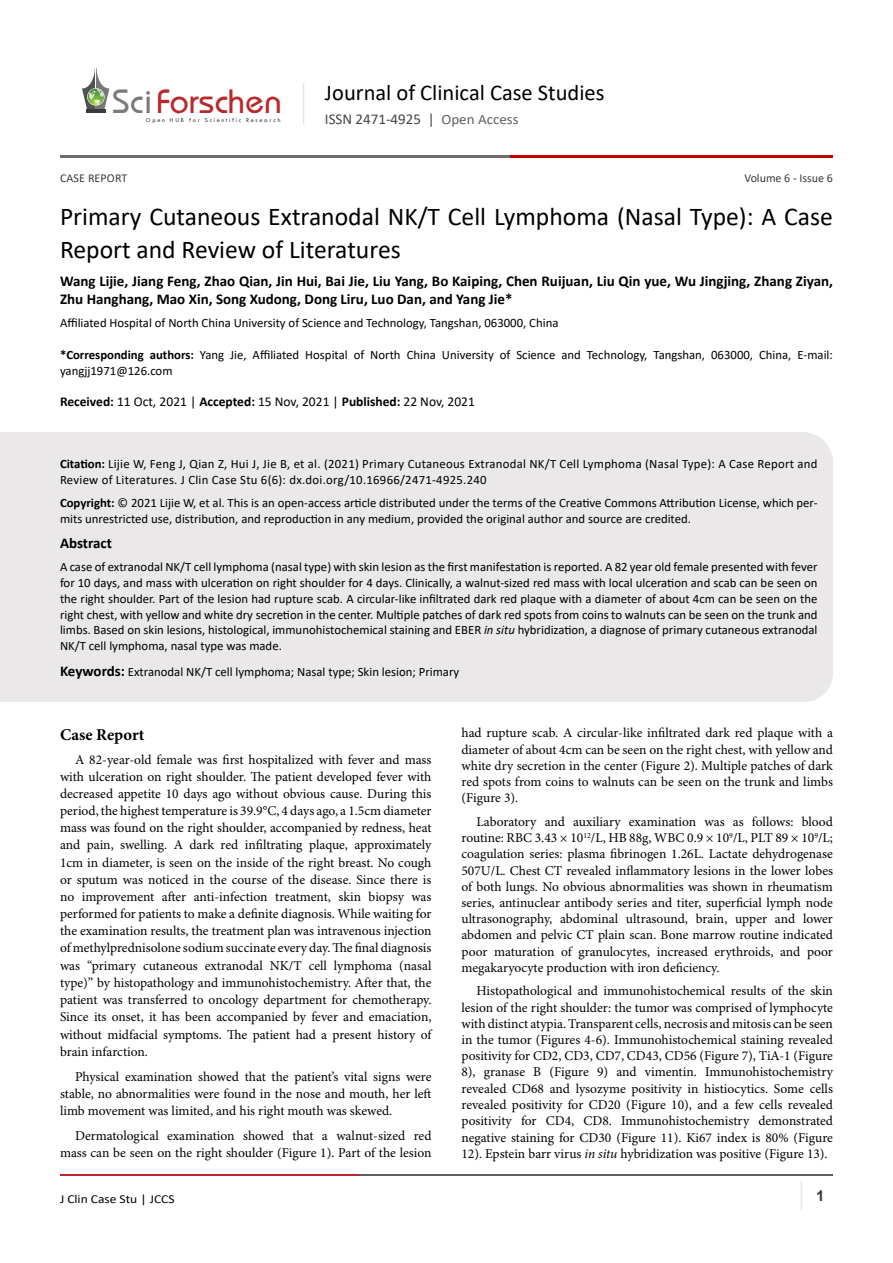
<style>
.page{position:relative;width:893px;height:1263px;background:#fff}
.page>*{position:absolute;margin:0;border:0;box-sizing:border-box;transform-origin:0 0}
.t1{font:35.1px "Opal";color:#b8292c}
.t2{font:25.65px/33px "Calibri";color:#000}
.t3{font:22.5px "Calibri";color:#000}
.heading_1{font:700 16.5px "Minion Pro";letter-spacing:.005em;color:#000}
.t4{font:700 15px/18px "Calibri";color:#000}
.t5{font:15px "Calibri";color:#474646}
.t6{font:700 15px "Arial";color:#3c3a3b}
.t7{font:13.5px/16.2px "Minion Pro";color:#000;text-align:justify}
.t8{font:13.5px "Calibri";color:#000}
.t9{font:12.75px/15.8px "Calibri";color:#000}
.t10{font:12.75px/15.8px "Calibri";letter-spacing:.02em;color:#000}
.t11{font:12.15px "Calibri";color:#000;scale:1.11 1}
.t12{font:12px "Calibri";color:#3c3a3b}
.t13{font:6.15px "Tw Cen";letter-spacing:.28em;color:#3a3a3a}
.s1{color:#7a7a7b}
.s2{font-size:14.25px;color:#605f5f}
.s3{font-weight:700}
.s4{font-style:italic}
.s5{font-weight:700;font-size:15px}
</style>
<div class="page">
<hr style="left:86px;top:109px;width:19px;height:4px;background:#3a3a3a">
<svg style="left:82px;top:68px;width:27px;height:41px"></svg>
<hr style="left:303px;top:83px;width:1px;height:41px;background:#e4e5e9">
<hr style="left:800px;top:1181px;width:2px;height:29px;background:#eae8e8">
<hr style="left:60px;top:1174px;width:300px;height:2px;background:#b9282c">
<hr style="left:359px;top:1174px;width:474px;height:2px;background:#5d5e60">
<hr style="left:60px;top:155px;width:535px;height:2px;background:#6e6d6d">
<hr style="left:511px;top:155px;width:322px;height:2px;background:#ca0000">
<div style="left:0;top:432px;width:833px;height:270px;background:#eae8e8"></div>
<h1 class="t1" style="left:113px;top:80px;width:171px"><span class="s1">Sci</span>Forschen</h1>
<p class="t13" style="left:146px;top:116px;width:136px">Open HUB for Scientific Research</p>
<h3 class="t3" style="left:325px;top:77px;width:281px">Journal of Clinical Case Studies</h3>
<p class="t5" style="left:325px;top:109px;width:195px">ISSN 2471-4925 | <span class="s2">Open Access</span></p>
<p class="t12" style="left:744px;top:170px;width:90px">Volume 6 - Issue 6</p>
<p class="t12" style="left:60px;top:170px;width:69px">CASE REPORT</p>
<p class="t2" style="left:60px;top:199px;width:774px">Primary Cutaneous Extranodal NK/T Cell Lymphoma (Nasal Type): A Case<br>Report and Review of Literatures</p>
<p class="t4" style="left:60px;top:272px;width:774px">Wang Lijie, Jiang Feng, Zhao Qian, Jin Hui, Bai Jie, Liu Yang, Bo Kaiping, Chen Ruijuan, Liu Qin yue, Wu Jingjing, Zhang Ziyan,<br>Zhu Hanghang, Mao Xin, Song Xudong, Dong Liru, Luo Dan, and Yang Jie*</p>
<p class="t9" style="left:60px;top:315px;width:500px">Affiliated Hospital of North China University of Science and Technology, Tangshan, 063000, China</p>
<p class="t9" style="left:60px;top:346px;width:774px"><span class="s3">*Corresponding authors:</span> Yang Jie, Affiliated Hospital of North China University of Science and Technology, Tangshan, 063000, China, E-mail: yangjj1971@126.com</p>
<p class="t8" style="left:60px;top:392px;width:416px"><span class="s3">Received:</span> 11 Oct, 2021 | <span class="s3">Accepted:</span> 15 Nov, 2021 | <span class="s3">Published:</span> 22 Nov, 2021</p>
<p class="t10" style="left:60px;top:455px;width:759px"><span class="s3">Citation:</span> Lijie W, Feng J, Qian Z, Hui J, Jie B, et al. (2021) Primary Cutaneous Extranodal NK/T Cell Lymphoma (Nasal Type): A Case Report and<br>Review of Literatures. J Clin Case Stu 6(6): dx.doi.org/10.16966/2471-4925.240</p>
<p class="t9" style="left:60px;top:494px;width:759px"><span class="s3">Copyright:</span> © 2021 Lijie W, et al. This is an open-access article distributed under the terms of the Creative Commons Attribution License, which per&shy;mits unrestricted use, distribution, and reproduction in any medium, provided the original author and source are credited.</p>
<p class="t4" style="left:60px;top:534px;width:53px">Abstract</p>
<p class="t9" style="left:60px;top:559px;width:759px;text-align:justify">A case of extranodal NK/T cell lymphoma (nasal type) with skin lesion as the first manifestation is reported. A 82 year old female presented with fever for 10 days, and mass with ulceration on right shoulder for 4 days. Clinically, a walnut-sized red mass with local ulceration and scab can be seen on the right shoulder. Part of the lesion had rupture scab. A circular-like infiltrated dark red plaque with a diameter of about 4cm can be seen on the right chest, with yellow and white dry secretion in the center. Multiple patches of dark red spots from coins to walnuts can be seen on the trunk and limbs. Based on skin lesions, histological, immunohistochemical staining and EBER <span class="s4">in situ</span> hybridization, a diagnose of primary cutaneous extranodal NK/T cell lymphoma, nasal type was made.</p>
<p class="t9" style="left:60px;top:663px;width:401px"><span class="s5">Keywords:</span> Extranodal NK/T cell lymphoma; Nasal type; Skin lesion; Primary</p>
<p class="heading_1" style="left:60px;top:723px;width:86px">Case Report</p>
<p class="t7" style="left:60px;top:751px;width:373px;line-height:17.2px;text-indent:15px">A 82-year-old female was first hospitalized with fever and mass with ulceration on right shoulder. The patient developed fever with decreased appetite 10 days ago without obvious cause. During this period, the highest temperature is 39.9°C, 4 days ago, a 1.5cm diameter mass was found on the right shoulder, accompanied by redness, heat and pain, swelling. A dark red infiltrating plaque, approximately 1cm in diameter, is seen on the inside of the right breast. No cough or sputum was noticed in the course of the disease. Since there is no improvement after anti-infection treatment, skin biopsy was performed for patients to make a definite diagnosis. While waiting for the examination results, the treatment plan was intravenous injection of methylprednisolone sodium succinate every day. The final diagnosis was “primary cutaneous extranodal NK/T cell lymphoma (nasal type)” by histopathology and immunohistochemistry. After that, the patient was transferred to oncology department for chemotherapy.<br>Since its onset, it has been accompanied by fever and emaciation, without midfacial symptoms. The patient had a present history of brain infarction.</p>
<p class="t7" style="left:60px;top:1068px;width:373px;line-height:17.2px;text-indent:15px">Physical examination showed that the patient’s vital signs were stable, no abnormalities were found in the nose and mouth, her left limb movement was limited, and his right mouth was skewed.</p>
<p class="t7" style="left:60px;top:1127px;width:373px;line-height:17.2px;text-align:right">Dermatological examination showed that a walnut-sized red mass can be seen on the right shoulder (Figure 1). Part of the lesion</p>
<p class="t7" style="left:461px;top:725px;width:373px">had rupture scab. A circular-like infiltrated dark red plaque with a diameter of about 4cm can be seen on the right chest, with yellow and white dry secretion in the center (Figure 2). Multiple patches of dark red spots from coins to walnuts can be seen on the trunk and limbs (Figure 3).</p>
<p class="t7" style="left:461px;top:814px;width:373px;text-indent:15px">Laboratory and auxiliary examination was as follows: blood routine: RBC 3.43 × 10<sup>12</sup>/L, HB 88g, WBC 0.9 × 10<sup>9</sup>/L, PLT 89 × 10<sup>9</sup>/L; coagulation series: plasma fibrinogen 1.26L. Lactate dehydrogenase 507U/L. Chest CT revealed inflammatory lesions in the lower lobes of both lungs. No obvious abnormalities was shown in rheumatism series, antinuclear antibody series and titer, superficial lymph node ultrasonography, abdominal ultrasound, brain, upper and lower abdomen and pelvic CT plain scan. Bone marrow routine indicated poor maturation of granulocytes, increased erythroids, and poor megakaryocyte production with iron deficiency.</p>
<p class="t7" style="left:461px;top:983px;width:373px;text-indent:15px">Histopathological and immunohistochemical results of the skin lesion of the right shoulder: the tumor was comprised of lymphocyte with distinct atypia. Transparent cells, necrosis and mitosis can be seen in the tumor (Figures 4-6). Immunohistochemical staining revealed positivity for CD2, CD3, CD7, CD43, CD56 (Figure 7), TiA-1 (Figure 8), granase B (Figure 9) and vimentin. Immunohistochemistry revealed CD68 and lysozyme positivity in histiocytics. Some cells revealed positivity for CD20 (Figure 10), and a few cells revealed positivity for CD4, CD8. Immunohistochemistry demonstrated negative staining for CD30 (Figure 11). Ki67 index is 80% (Figure 12). Epstein barr virus <span class="s4">in situ</span> hybridization was positive (Figure 13).</p>
<p class="t11" style="left:60px;top:1190px;width:105px">J Clin Case Stu | JCCS</p>
<p class="t6" style="left:816px;top:1185px;width:10px">1</p>
</div>
